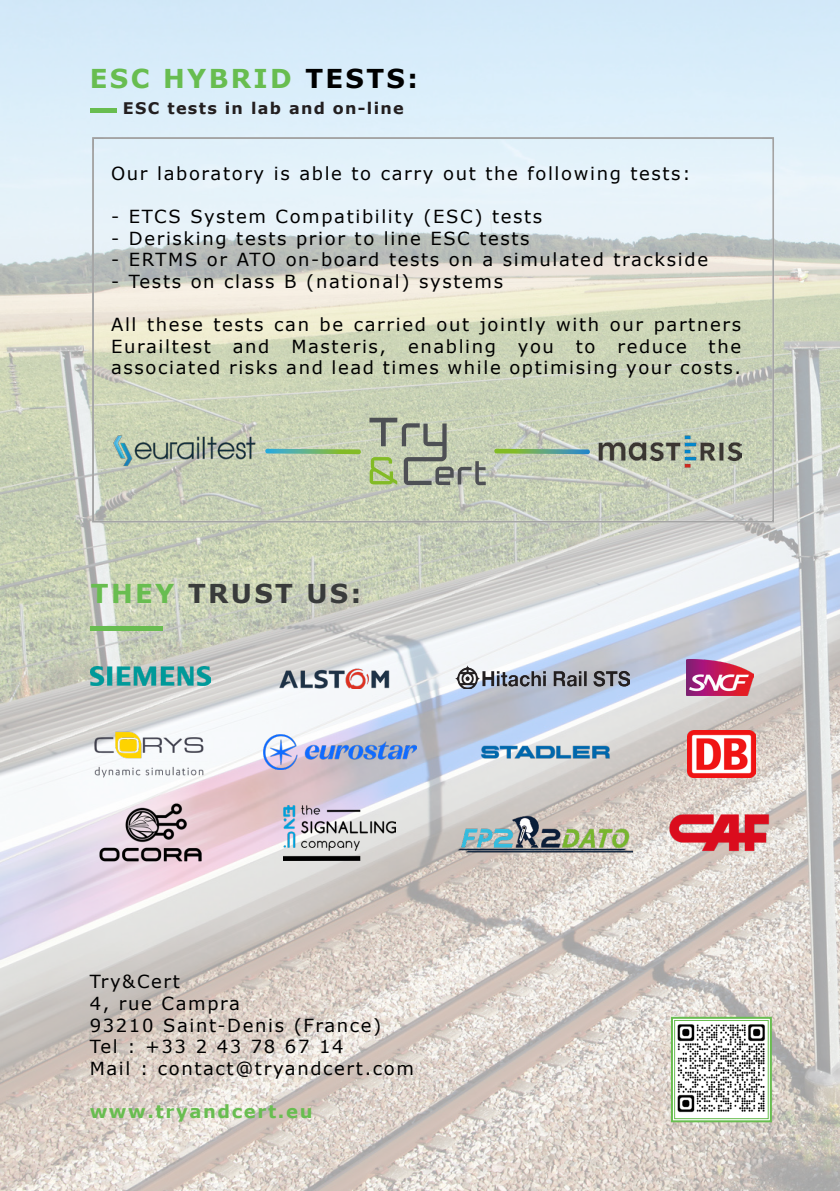
<style>
.page{position:relative;width:840px;height:1191px;background:#fff}
.page>*{position:absolute;margin:0;border:0;box-sizing:border-box;transform-origin:0 0}
.t1{font:700 26px "Verdana";letter-spacing:.09em;color:#68bd50}
.t2{font:700 26px "Verdana";letter-spacing:.09em;color:#393b3b}
.MEDIUM_TITLE_BLUE{font:18px/21.6px "Verdana";letter-spacing:.09em;color:#000;text-align:justify}
.MEDIUM_TITLE_BLUE-2{font:700 18px "Verdana";letter-spacing:.09em;color:#68bd50}
.t3{font:700 16px "Verdana";letter-spacing:.08em;color:#231f20}
.s1{color:#000}
.s2{color:#68bd50}
</style>
<div class="page">
<img style="left:0;top:0;width:839px;height:1191px">
<div style="left:90px;top:133px;width:686px;height:390px;background:#fff;opacity:.75"></div>
<svg style="left:669px;top:1015px;width:103px;height:108px"></svg>
<div style="left:674px;top:1020px;width:94px;height:99px;border:1px solid #68bd50"></div>
<img style="left:685px;top:660px;width:68px;height:35px">
<img style="left:455px;top:665px;width:174px;height:24px">
<img style="left:274px;top:664px;width:123px;height:25px">
<img style="left:90px;top:667px;width:120px;height:19px">
<hr style="left:90px;top:108px;width:27px;height:4px;background:#68bd50">
<div style="left:90px;top:626px;width:73px;height:5px;background:#68bd50"></div>
<img style="left:94px;top:730px;width:113px;height:48px">
<img style="left:687px;top:730px;width:68px;height:47px">
<img style="left:283px;top:805px;width:112px;height:55px">
<img style="left:456px;top:810px;width:176px;height:44px">
<img style="left:476px;top:735px;width:137px;height:35px">
<img style="left:263px;top:734px;width:153px;height:35px">
<img style="left:665px;top:811px;width:107px;height:43px">
<img style="left:99px;top:803px;width:103px;height:58px">
<img style="left:111px;top:433px;width:145px;height:36px">
<svg style="left:369px;top:418px;width:116px;height:67px;background:#adb69d"></svg>
<svg style="left:264px;top:449px;width:97px;height:5px"></svg>
<svg style="left:493px;top:449px;width:97px;height:5px"></svg>
<img style="left:598px;top:436px;width:143px;height:31px">
<p class="t1" style="left:90px;top:60px;width:329px">ESC HYBRID <span class="s1">TESTS:</span></p>
<p class="t3" style="left:123px;top:97px;width:282px">ESC tests in lab and on-line</p>
<p class="MEDIUM_TITLE_BLUE" style="left:111px;top:162px;width:580px">Our laboratory is able to carry out the following tests:</p>
<p class="MEDIUM_TITLE_BLUE" style="left:111px;top:206px;width:432px">- ETCS System Compatibility (ESC) tests</p>
<p class="MEDIUM_TITLE_BLUE" style="left:111px;top:227px;width:420px">- Derisking tests prior to line ESC tests</p>
<p class="MEDIUM_TITLE_BLUE" style="left:111px;top:249px;width:598px">- ERTMS or ATO on-board tests on a simulated trackside</p>
<p class="MEDIUM_TITLE_BLUE" style="left:111px;top:270px;width:393px">- Tests on class B (national) systems</p>
<p class="MEDIUM_TITLE_BLUE" style="left:111px;top:314px;width:631px">All these tests can be carried out jointly with our partners Eurailtest and Masteris, enabling you to reduce the associated risks and lead times while optimising your costs.</p>
<p class="t2" style="left:91px;top:575px;width:272px"><span class="s2">THEY</span> TRUST US:</p>
<p class="MEDIUM_TITLE_BLUE" style="left:90px;top:970px;width:92px">Try&amp;Cert</p>
<p class="MEDIUM_TITLE_BLUE" style="left:90px;top:992px;width:152px">4, rue Campra</p>
<p class="MEDIUM_TITLE_BLUE" style="left:90px;top:1014px;width:293px">93210 Saint-Denis (France)</p>
<p class="MEDIUM_TITLE_BLUE" style="left:90px;top:1035px;width:255px">Tel : +33 2 43 78 67 14</p>
<p class="MEDIUM_TITLE_BLUE" style="left:90px;top:1057px;width:325px">Mail : contact@tryandcert.com</p>
<p class="MEDIUM_TITLE_BLUE-2" style="left:90px;top:1098px;width:224px">www.tryandcert.eu</p>
</div>
